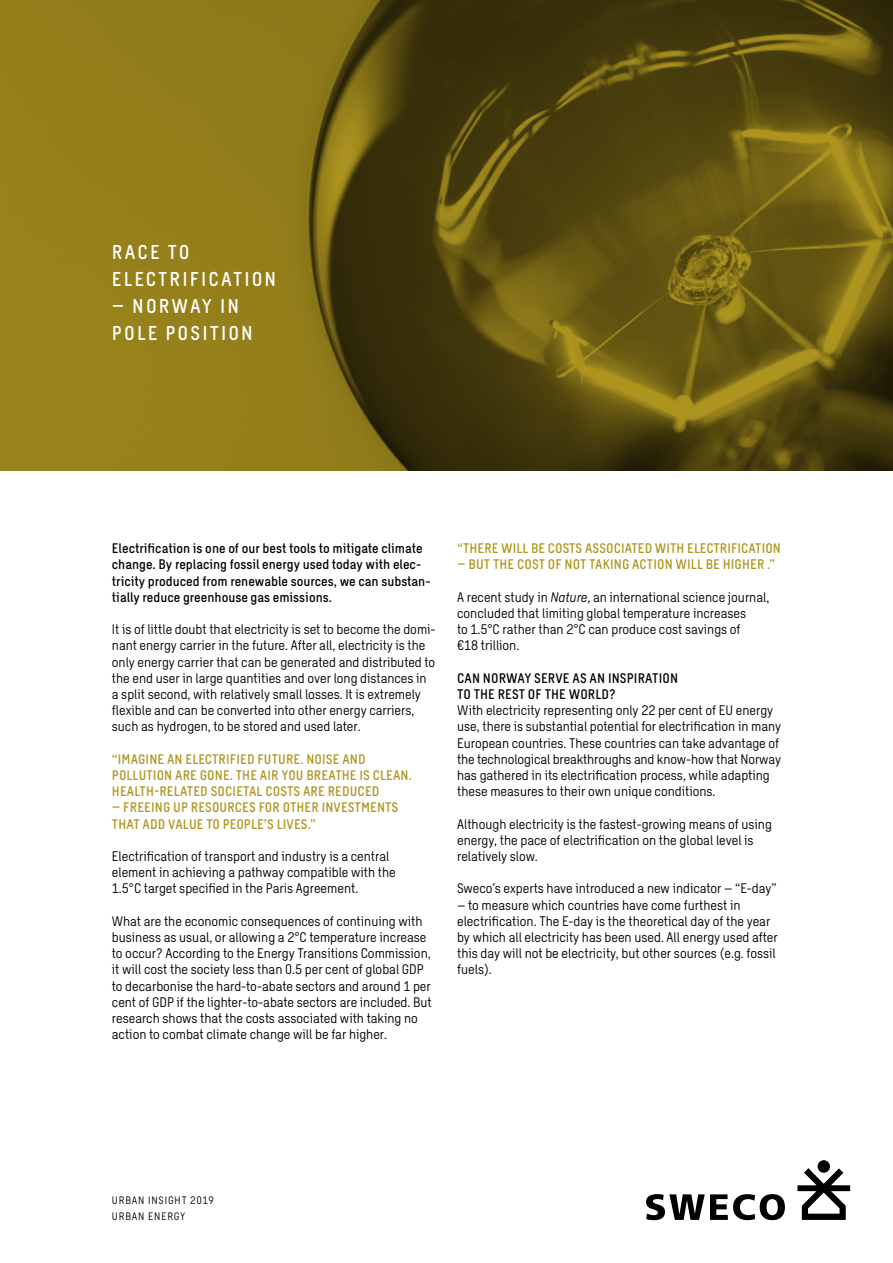
<style>
.page{position:relative;width:893px;height:1263px;background:#fff}
.page>*{position:absolute;margin:0;border:0;box-sizing:border-box;transform-origin:0 0}
.t1{font:500 19.5px/27px "Sweco Sans";letter-spacing:.11em;color:#fff}
.t2{font:13.5px/16.2px "Sweco Sans";color:#000}
.t3{font:500 13.5px/16.2px "Sweco Sans";letter-spacing:.01em;color:#ae9520}
.t4{font:500 13.5px/16.2px "Sweco Sans";color:#000}
.t5{font:10.5px/16.2px "Sweco Sans";letter-spacing:.08em;color:#000}
.s1{font-style:italic}
</style>
<div class="page">
<img style="left:0;top:0;width:893px;height:471px">
<svg style="left:797px;top:1168px;width:53px;height:52px"></svg>
<div style="left:818px;top:1160px;width:12px;height:13px;background:#000;border-radius:50%"></div>
<svg style="left:646px;top:1194px;width:139px;height:26px"></svg>
<h1 class="t1" style="left:112px;top:238px;width:166px">RACE TO<br>ELECTRIFICATION</h1>
<h1 class="t1" style="left:112px;top:292px;width:143px">– NORWAY IN<br>POLE POSITION</h1>
<p class="t4" style="left:112px;top:540px;width:320px">Electrification is one of our best tools to mitigate climate change. By replacing fossil energy used today with elec&shy;tricity produced from renewable sources, we can substan&shy;tially reduce greenhouse gas emissions.</p>
<p class="t2" style="left:112px;top:621px;width:325px">It is of little doubt that electricity is set to become the domi&shy;nant energy carrier in the future. After all, electricity is the only energy carrier that can be generated and distributed to the end user in large quantities and over long distances in a split second, with relatively small losses. It is extremely flexible and can be converted into other energy carriers, such as hydrogen, to be stored and used later.</p>
<p class="t3" style="left:112px;top:751px;width:302px">“IMAGINE AN ELECTRIFIED FUTURE. NOISE AND<br>POLLUTION ARE GONE. THE AIR YOU BREATHE IS CLEAN.<br>HEALTH-RELATED SOCIETAL COSTS ARE REDUCED</p>
<p class="t3" style="left:112px;top:799px;width:288px">– FREEING UP RESOURCES FOR OTHER INVESTMENTS<br>THAT ADD VALUE TO PEOPLE’S LIVES.”</p>
<p class="t2" style="left:112px;top:848px;width:285px">Electrification of transport and industry is a central element in achieving a pathway compatible with the<br>1.5°C target specified in the Paris Agreement.</p>
<p class="t2" style="left:112px;top:913px;width:321px">What are the economic consequences of continuing with business as usual, or allowing a 2°C temperature increase to occur? According to the Energy Transitions Commission, it will cost the society less than 0.5 per cent of global GDP to decarbonise the hard-to-abate sectors and around 1 per cent of GDP if the lighter-to-abate sectors are included. But research shows that the costs associated with taking no action to combat climate change will be far higher.</p>
<p class="t3" style="left:457px;top:540px;width:325px">“THERE WILL BE COSTS ASSOCIATED WITH ELECTRIFICATION</p>
<p class="t3" style="left:457px;top:556px;width:320px">– BUT THE COST OF NOT TAKING ACTION WILL BE HIGHER .”</p>
<p class="t2" style="left:457px;top:589px;width:314px">A recent study in <span class="s1">Nature</span>, an international science journal, concluded that limiting global temperature increases<br>to 1.5°C rather than 2°C can produce cost savings of<br>€18 trillion.</p>
<p class="t4" style="left:457px;top:670px;width:222px">CAN NORWAY SERVE AS AN INSPIRATION<br>TO THE REST OF THE WORLD?</p>
<p class="t2" style="left:457px;top:702px;width:325px">With electricity representing only 22 per cent of EU energy use, there is substantial potential for electrification in many European countries. These countries can take advantage of the technological breakthroughs and know-how that Norway has gathered in its electrification process, while adapting these measures to their own unique conditions.</p>
<p class="t2" style="left:457px;top:816px;width:316px">Although electricity is the fastest-growing means of using energy, the pace of electrification on the global level is relatively slow.</p>
<p class="t2" style="left:457px;top:881px;width:321px">Sweco’s experts have introduced a new indicator – “E-day”</p>
<p class="t2" style="left:457px;top:897px;width:322px">– to measure which countries have come furthest in electrification. The E-day is the theoretical day of the year by which all electricity has been used. All energy used after this day will not be electricity, but other sources (e.g. fossil fuels).</p>
<p class="t5" style="left:112px;top:1192px;width:104px">URBAN INSIGHT 2019<br>URBAN ENERGY</p>
</div>
